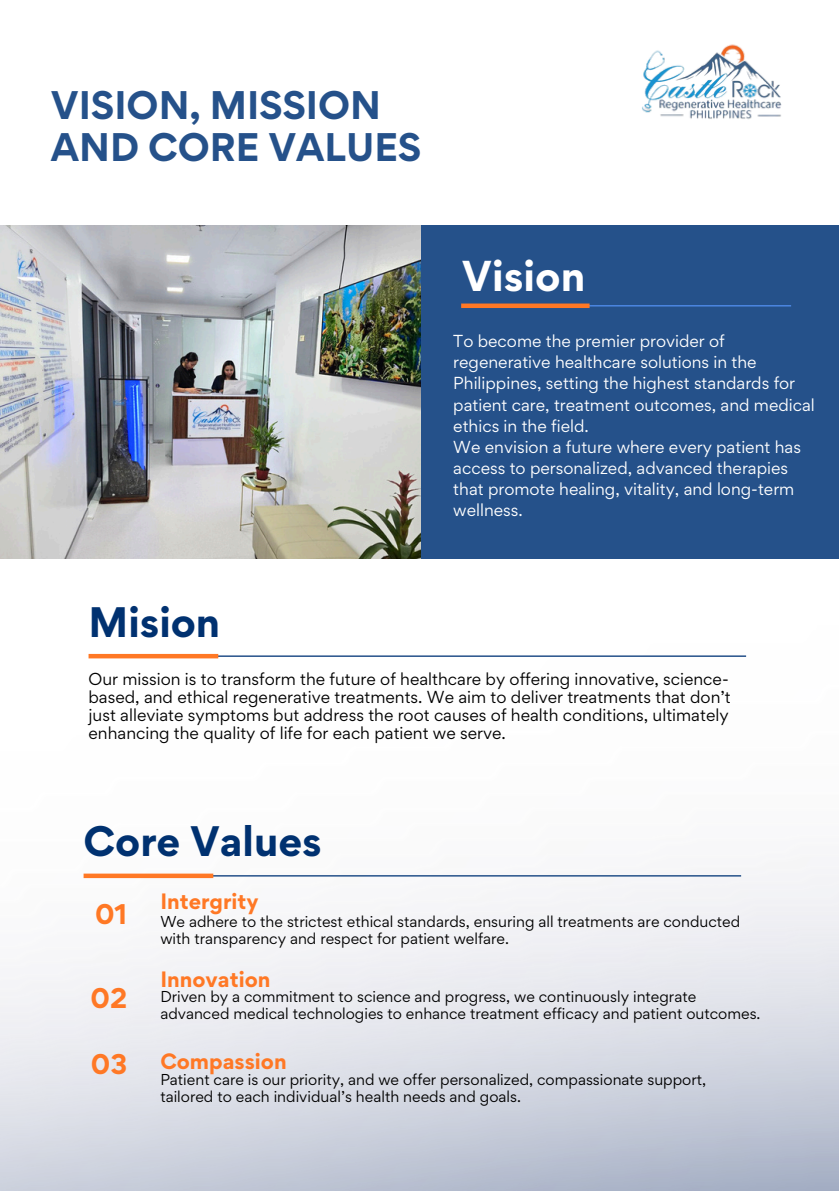
<style>
.page{position:relative;width:839px;height:1191px;background:#fff}
.page>*{position:absolute;margin:0;border:0;box-sizing:border-box;transform-origin:0 0}
.t1{font:700 38.6px "Gordita";color:#fff}
.t2{font:700 38px "Gordita";color:#003170}
.t3{font:700 35.6px/41.8px "Gordita";color:#25518a}
.t4{font:700 25.4px "Gordita";color:#ff7825}
.t5{font:700 19.8px "Gordita";color:#ff7825}
.t6{font:15.4px/21.2px "Gordita";color:#fff}
.t7{font:15.4px/18px "Gordita";color:#000}
.t8{font:14px/17px "Gordita";color:#000}
</style>
<div class="page">
<div style="left:0;top:225px;width:838px;height:334px;background:#25518a"></div>
<img style="left:0;top:225px;width:420px;height:333px">
<hr style="left:462px;top:305px;width:329px;height:2px;background:#4c86e1">
<hr style="left:461px;top:304px;width:128px;height:4px;background:#ff7825">
<hr style="left:90px;top:655px;width:656px;height:2px;background:#25518a">
<hr style="left:89px;top:654px;width:129px;height:4px;background:#ff7825">
<hr style="left:85px;top:875px;width:656px;height:2px;background:#25518a">
<hr style="left:84px;top:874px;width:129px;height:4px;background:#ff7825">
<img style="left:642px;top:44px;width:140px;height:75px">
<p class="t3" style="left:51px;top:84px;width:372px">VISION, MISSION<br>AND CORE VALUES</p>
<p class="t2" style="left:89px;top:596px;width:133px">Mision</p>
<p class="t1" style="left:462px;top:250px;width:125px">Vision</p>
<h1 class="t6" style="left:453px;top:330px;width:363px">To become the premier provider of regenerative healthcare solutions in the Philippines, setting the highest standards for patient care, treatment outcomes, and medical ethics in the field.</h1>
<p class="t6" style="left:453px;top:436px;width:349px">We envision a future where every patient has access to personalized, advanced therapies that promote healing, vitality, and long-term wellness.</p>
<h2 class="t7" style="left:89px;top:670px;width:643px">Our mission is to transform the future of healthcare by offering innovative, science&shy;based, and ethical regenerative treatments. We aim to deliver treatments that don’t just alleviate symptoms but address the root causes of health conditions, ultimately enhancing the quality of life for each patient we serve.</h2>
<p class="t2" style="left:84px;top:816px;width:240px">Core Values</p>
<p class="t5" style="left:160px;top:888px;width:100px">Intergrity</p>
<p class="t4" style="left:95px;top:897px;width:34px">01</p>
<p class="t8" style="left:160px;top:913px;width:581px">We adhere to the strictest ethical standards, ensuring all treatments are conducted with transparency and respect for patient welfare.</p>
<h2 class="t4" style="left:91px;top:981px;width:38px">02</h2>
<p class="t4" style="left:91px;top:1047px;width:38px">03</p>
<h2 class="t5" style="left:160px;top:966px;width:112px">Innovation</h2>
<p class="t8" style="left:160px;top:988px;width:601px">Driven by a commitment to science and progress, we continuously integrate advanced medical technologies to enhance treatment efficacy and patient outcomes.</p>
<p class="t5" style="left:160px;top:1048px;width:128px">Compassion</p>
<p class="t8" style="left:160px;top:1071px;width:547px">Patient care is our priority, and we offer personalized, compassionate support, tailored to each individual’s health needs and goals.</p>
</div>
